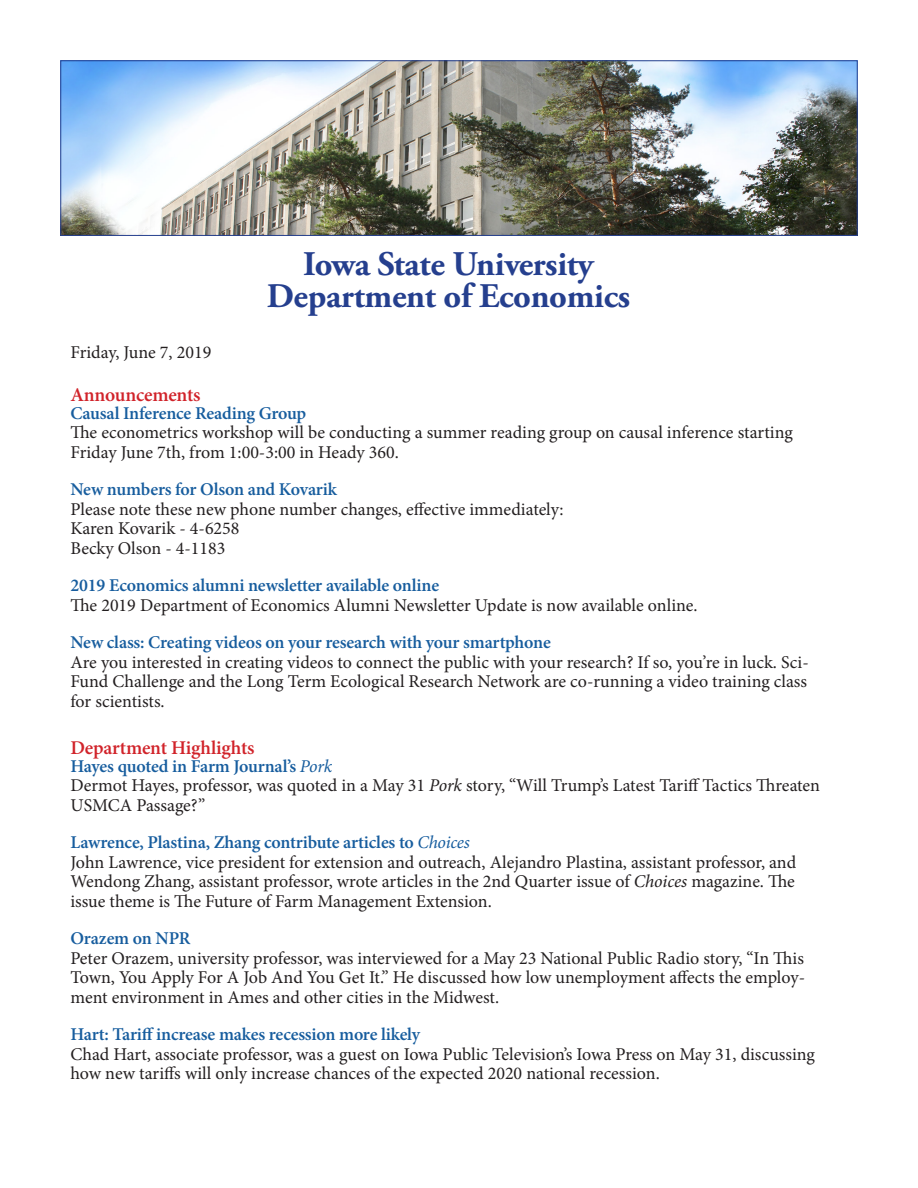
<style>
.page{position:relative;width:918px;height:1188px;background:#fff}
.page>*{position:absolute;margin:0;border:0;box-sizing:border-box;transform-origin:0 0}
.t1{font:700 34.5px "Adobe Garamond Pro";letter-spacing:-.01em;color:#253f8e}
.Subtitles{font:600 19.5px "Minion Pro";letter-spacing:-.01em;color:#d1232a}
.Paragraph{font:18px/19.5px "Minion Pro";color:#231f20}
.Subtitles-2{font:600 18px "Minion Pro";letter-spacing:-.01em;color:#175d9e}
.s1{font-weight:400;font-style:italic}
.s2{font-style:italic}
</style>
<div class="page">
<img style="left:62px;top:62px;width:794px;height:172px">
<div style="left:60px;top:60px;width:798px;height:176px;border:1px solid #253f8e"></div>
<p class="t1" style="left:303px;top:244px;width:292px">Iowa State University</p>
<p class="t1" style="left:267px;top:276px;width:365px">Department of Economics</p>
<p class="Paragraph" style="left:70px;top:342px;width:142px">Friday, June 7, 2019</p>
<p class="Subtitles" style="left:70px;top:381px;width:132px">Announcements</p>
<p class="Subtitles-2" style="left:70px;top:401px;width:237px">Causal Inference Reading Group</p>
<p class="Paragraph" style="left:70px;top:423px;width:724px">The econometrics workshop will be conducting a summer reading group on causal inference starting<br>Friday June 7th, from 1:00-3:00 in Heady 360.</p>
<p class="Subtitles-2" style="left:70px;top:477px;width:268px">New numbers for Olson and Kovarik</p>
<p class="Paragraph" style="left:70px;top:499px;width:495px">Please note these new phone number changes, effective immediately:</p>
<p class="Paragraph" style="left:70px;top:519px;width:171px">Karen Kovarik - 4-6258</p>
<p class="Paragraph" style="left:70px;top:538px;width:156px">Becky Olson - 4-1183</p>
<p class="Subtitles-2" style="left:70px;top:573px;width:370px">2019 Economics alumni newsletter available online</p>
<p class="Paragraph" style="left:70px;top:595px;width:629px">The 2019 Department of Economics Alumni Newsletter Update is now available online.</p>
<p class="Subtitles-2" style="left:70px;top:630px;width:482px">New class: Creating videos on your research with your smartphone</p>
<p class="Paragraph" style="left:70px;top:652px;width:740px;text-align:justify">Are you interested in creating videos to connect the public with your research? If so, you’re in luck. Sci-Fund Challenge and the Long Term Ecological Research Network are co-running a video training class for scientists.</p>
<p class="Subtitles" style="left:70px;top:734px;width:186px">Department Highlights</p>
<p class="Subtitles-2" style="left:70px;top:753px;width:263px">Hayes quoted in Farm Journal’s <span class="s1">Pork</span></p>
<p class="Paragraph" style="left:70px;top:776px;width:751px">Dermot Hayes, professor, was quoted in a May 31 <span class="s2">Pork</span> story, “Will Trump’s Latest Tariff Tactics Threaten<br>USMCA Passage?”</p>
<p class="Subtitles-2" style="left:70px;top:830px;width:401px">Lawrence, Plastina, Zhang contribute articles to <span class="s1">Choices</span></p>
<p class="Paragraph" style="left:70px;top:852px;width:727px;text-align:justify">John Lawrence, vice president for extension and outreach, Alejandro Plastina, assistant professor, and Wendong Zhang, assistant professor, wrote articles in the 2nd Quarter issue of <span class="s2">Choices</span> magazine. The issue theme is The Future of Farm Management Extension.</p>
<p class="Subtitles-2" style="left:70px;top:926px;width:122px">Orazem on NPR</p>
<p class="Paragraph" style="left:70px;top:948px;width:736px;text-align:justify">Peter Orazem, university professor, was interviewed for a May 23 National Public Radio story, “In This Town, You Apply For A Job And You Get It.” He discussed how low unemployment affects the employ&shy;ment environment in Ames and other cities in the Midwest.</p>
<p class="Subtitles-2" style="left:70px;top:1022px;width:351px">Hart: Tariff increase makes recession more likely</p>
<p class="Paragraph" style="left:70px;top:1044px;width:746px">Chad Hart, associate professor, was a guest on Iowa Public Television’s Iowa Press on May 31, discussing how new tariffs will only increase chances of the expected 2020 national recession.</p>
</div>
